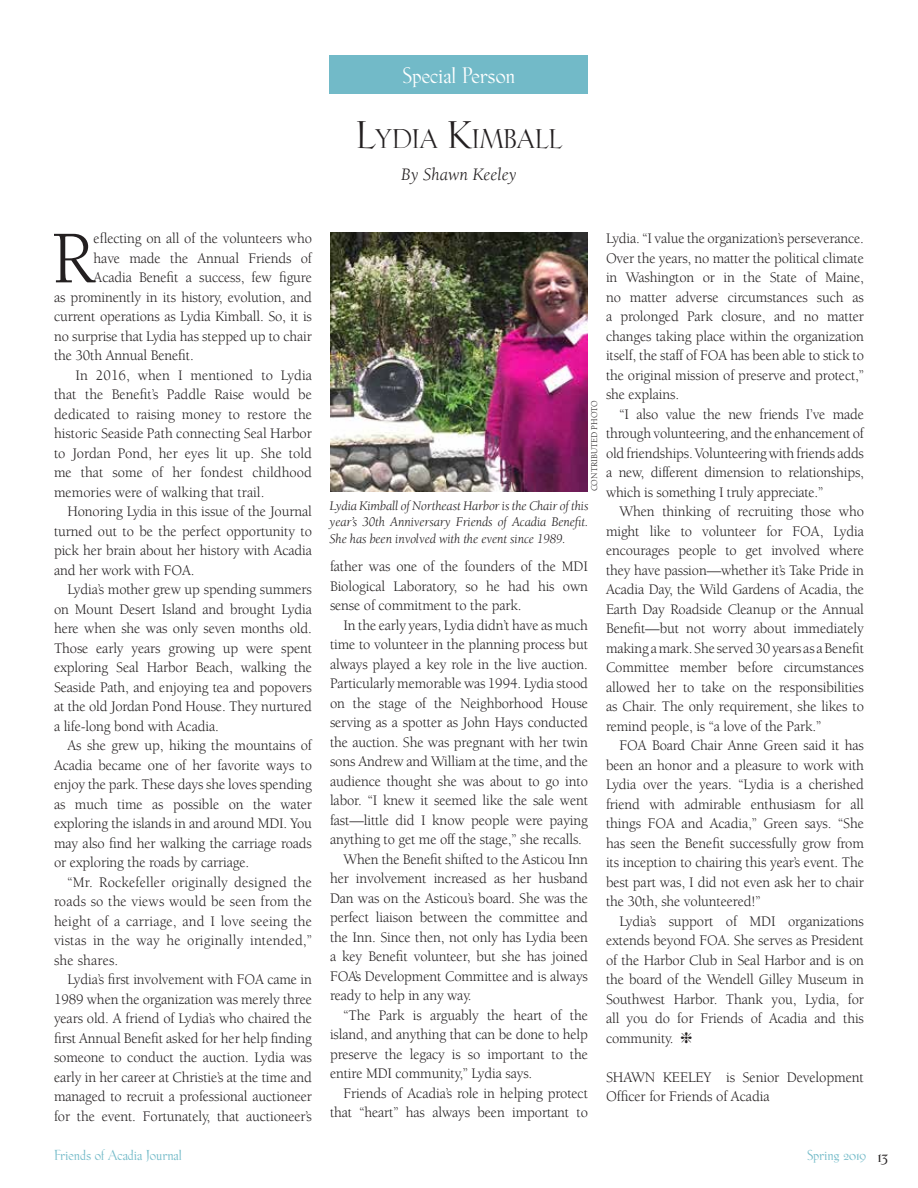
<style>
.page{position:relative;width:918px;height:1188px;background:#fff}
.page>*{position:absolute;margin:0;border:0;box-sizing:border-box;transform-origin:0 0}
.t1{font:76.35px "Berkeley";color:#231f20}
.t2{font:25.2px "Phaistos";color:#231f20}
.t3{font:21px "Phaistos";color:#fff}
.t4{font:italic 18px "Berkeley";color:#231f20}
.t5{font:15px/19.5px "Berkeley";letter-spacing:-.01em;color:#231f20;text-align:justify}
.t6{font:15px "Berkeley";letter-spacing:.01em;color:#231f20}
.t7{font:italic 13.5px/16.5px "Berkeley";letter-spacing:-.01em;color:#231f20;text-align:justify}
.t8{font:13.5px "Phaistos";color:#72bac8}
.t9{font:9px "Berkeley";color:#231f20}
.s1{font-size:36px}
.s2{font-size:16.5px;color:#231f20}
</style>
<div class="page">
<div style="left:330px;top:55px;width:258px;height:39px;background:#72bac8"></div>
<img style="left:330px;top:232px;width:258px;height:259px">
<h3 class="t3" style="left:403px;top:62px;width:114px">Special Person</h3>
<h2 class="t2" style="left:356px;top:123px;width:194px"><span class="s1">L</span>YDIA <span class="s1">K</span>IMBALL</h2>
<p class="t4" style="left:401px;top:165px;width:117px">By Shawn Keeley</p>
<h1 class="t1" style="left:52px;top:218px;width:44px">R</h1>
<p class="t5" style="left:94px;top:229px;width:220px">eflecting on all of the volunteers who</p>
<p class="t5" style="left:94px;top:249px;width:220px">have made the Annual Friends of</p>
<p class="t5" style="left:94px;top:268px;width:220px">Acadia Benefit a success, few figure</p>
<p class="t5" style="left:54px;top:288px;width:260px">as prominently in its history, evolution, and</p>
<p class="t5" style="left:54px;top:307px;width:260px">current operations as Lydia Kimball. So, it is</p>
<p class="t5" style="left:54px;top:327px;width:259px">no surprise that Lydia has stepped up to chair</p>
<p class="t5" style="left:54px;top:346px;width:141px">the 30th Annual Benefit.</p>
<p class="t5" style="left:76px;top:366px;width:238px">In 2016, when I mentioned to Lydia</p>
<p class="t5" style="left:54px;top:385px;width:260px">that the Benefit’s Paddle Raise would be</p>
<p class="t5" style="left:54px;top:405px;width:260px">dedicated to raising money to restore the</p>
<p class="t5" style="left:54px;top:424px;width:260px">historic Seaside Path connecting Seal Harbor</p>
<p class="t5" style="left:54px;top:444px;width:259px">to Jordan Pond, her eyes lit up. She told</p>
<p class="t5" style="left:54px;top:463px;width:259px">me that some of her fondest childhood</p>
<p class="t5" style="left:54px;top:483px;width:212px">memories were of walking that trail.</p>
<p class="t5" style="left:68px;top:502px;width:246px">Honoring Lydia in this issue of the Journal</p>
<p class="t5" style="left:54px;top:522px;width:260px">turned out to be the perfect opportunity to</p>
<p class="t5" style="left:54px;top:541px;width:260px">pick her brain about her history with Acadia</p>
<p class="t5" style="left:54px;top:561px;width:142px">and her work with FOA.</p>
<p class="t5" style="left:68px;top:580px;width:246px">Lydia’s mother grew up spending summers</p>
<p class="t5" style="left:54px;top:600px;width:259px">on Mount Desert Island and brought Lydia</p>
<p class="t5" style="left:54px;top:619px;width:259px">here when she was only seven months old.</p>
<p class="t5" style="left:54px;top:639px;width:260px">Those early years growing up were spent</p>
<p class="t5" style="left:54px;top:658px;width:260px">exploring Seal Harbor Beach, walking the</p>
<p class="t5" style="left:54px;top:678px;width:260px">Seaside Path, and enjoying tea and popovers</p>
<p class="t5" style="left:54px;top:697px;width:260px">at the old Jordan Pond House. They nurtured</p>
<p class="t5" style="left:54px;top:717px;width:166px">a life-long bond with Acadia.</p>
<p class="t5" style="left:68px;top:736px;width:246px">As she grew up, hiking the mountains of</p>
<p class="t5" style="left:54px;top:756px;width:260px">Acadia became one of her favorite ways to</p>
<p class="t5" style="left:54px;top:775px;width:260px">enjoy the park. These days she loves spending</p>
<p class="t5" style="left:54px;top:795px;width:260px">as much time as possible on the water</p>
<p class="t5" style="left:54px;top:814px;width:260px">exploring the islands in and around MDI. You</p>
<p class="t5" style="left:54px;top:834px;width:260px">may also find her walking the carriage roads</p>
<p class="t5" style="left:54px;top:853px;width:197px">or exploring the roads by carriage.</p>
<p class="t6" style="left:68px;top:874px;width:246px">“Mr. Rockefeller originally designed the</p>
<p class="t6" style="left:54px;top:894px;width:259px">roads so the views would be seen from the</p>
<p class="t6" style="left:54px;top:913px;width:260px">height of a carriage, and I love seeing the</p>
<p class="t6" style="left:54px;top:933px;width:260px">vistas in the way he originally intended,”</p>
<p class="t6" style="left:54px;top:952px;width:66px">she shares.</p>
<p class="t5" style="left:68px;top:970px;width:246px">Lydia’s first involvement with FOA came in</p>
<p class="t5" style="left:54px;top:990px;width:259px">1989 when the organization was merely three</p>
<p class="t5" style="left:54px;top:1009px;width:259px">years old. A friend of Lydia’s who chaired the</p>
<p class="t5" style="left:54px;top:1029px;width:260px">first Annual Benefit asked for her help finding</p>
<p class="t5" style="left:54px;top:1048px;width:259px">someone to conduct the auction. Lydia was</p>
<p class="t5" style="left:54px;top:1068px;width:260px">early in her career at Christie’s at the time and</p>
<p class="t5" style="left:54px;top:1087px;width:259px">managed to recruit a professional auctioneer</p>
<p class="t5" style="left:54px;top:1107px;width:260px">for the event. Fortunately, that auctioneer’s</p>
<p class="t9" style="left:590px;top:491px;width:93px;rotate:-90deg">CONTRIBUTED PHOTO</p>
<p class="t7" style="left:330px;top:498px;width:261px">Lydia Kimball of Northeast Harbor is the Chair of this year’s 30th Anniversary Friends of Acadia Benefit.<br>She has been involved with the event since 1989.</p>
<p class="t5" style="left:330px;top:557px;width:260px">father was one of the founders of the MDI Biological Laboratory, so he had his own sense of commitment to the park.</p>
<p class="t5" style="left:344px;top:616px;width:246px">In the early years, Lydia didn’t have as much</p>
<p class="t5" style="left:330px;top:635px;width:260px">time to volunteer in the planning process but</p>
<p class="t5" style="left:330px;top:655px;width:260px">always played a key role in the live auction.</p>
<p class="t5" style="left:330px;top:674px;width:259px">Particularly memorable was 1994. Lydia stood</p>
<p class="t5" style="left:330px;top:694px;width:259px">on the stage of the Neighborhood House</p>
<p class="t5" style="left:330px;top:713px;width:260px">serving as a spotter as John Hays conducted</p>
<p class="t5" style="left:330px;top:733px;width:260px">the auction. She was pregnant with her twin</p>
<p class="t5" style="left:330px;top:752px;width:260px">sons Andrew and William at the time, and the</p>
<p class="t5" style="left:330px;top:772px;width:260px">audience thought she was about to go into</p>
<p class="t5" style="left:330px;top:791px;width:260px">labor. “I knew it seemed like the sale went</p>
<p class="t5" style="left:330px;top:811px;width:259px">fast—little did I know people were paying</p>
<p class="t5" style="left:330px;top:830px;width:254px">anything to get me off the stage,” she recalls.</p>
<p class="t5" style="left:344px;top:850px;width:246px">When the Benefit shifted to the Asticou Inn</p>
<p class="t5" style="left:330px;top:869px;width:259px">her involvement increased as her husband</p>
<p class="t5" style="left:330px;top:889px;width:259px">Dan was on the Asticou’s board. She was the</p>
<p class="t5" style="left:330px;top:908px;width:260px">perfect liaison between the committee and</p>
<p class="t5" style="left:330px;top:928px;width:260px">the Inn. Since then, not only has Lydia been</p>
<p class="t5" style="left:330px;top:947px;width:259px">a key Benefit volunteer, but she has joined</p>
<p class="t5" style="left:330px;top:967px;width:259px">FOA’s Development Committee and is always</p>
<p class="t5" style="left:330px;top:986px;width:143px">ready to help in any way.</p>
<p class="t5" style="left:344px;top:1006px;width:246px">“The Park is arguably the heart of the</p>
<p class="t5" style="left:330px;top:1025px;width:260px">island, and anything that can be done to help</p>
<p class="t5" style="left:330px;top:1045px;width:259px">preserve the legacy is so important to the</p>
<p class="t5" style="left:330px;top:1064px;width:204px">entire MDI community,” Lydia says.</p>
<p class="t5" style="left:344px;top:1084px;width:246px">Friends of Acadia’s role in helping protect</p>
<p class="t5" style="left:330px;top:1103px;width:259px">that “heart” has always been important to</p>
<p class="t5" style="left:606px;top:229px;width:260px">Lydia. “I value the organization’s perseverance.<br>Over the years, no matter the political climate in Washington or in the State of Maine, no matter adverse circumstances such as a prolonged Park closure, and no matter changes taking place within the organization itself, the staff of FOA has been able to stick to the original mission of preserve and protect,” she explains.</p>
<p class="t5" style="left:606px;top:405px;width:260px;text-indent:14px">“I also value the new friends I’ve made through volunteering, and the enhancement of old friendships. Volunteering with friends adds a new, different dimension to relationships, which is something I truly appreciate.”</p>
<p class="t5" style="left:606px;top:502px;width:260px;text-indent:14px">When thinking of recruiting those who might like to volunteer for FOA, Lydia encourages people to get involved where they have passion—whether it’s Take Pride in Acadia Day, the Wild Gardens of Acadia, the Earth Day Roadside Cleanup or the Annual Benefit—but not worry about immediately making a mark. She served 30 years as a Benefit Committee member before circumstances allowed her to take on the responsibilities as Chair. The only requirement, she likes to remind people, is “a love of the Park.”</p>
<p class="t5" style="left:606px;top:736px;width:260px;text-indent:14px">FOA Board Chair Anne Green said it has been an honor and a pleasure to work with Lydia over the years. “Lydia is a cherished friend with admirable enthusiasm for all things FOA and Acadia,” Green says. “She has seen the Benefit successfully grow from its inception to chairing this year’s event. The best part was, I did not even ask her to chair the 30th, she volunteered!”</p>
<p class="t5" style="left:606px;top:912px;width:260px;text-indent:14px">Lydia’s support of MDI organizations extends beyond FOA. She serves as President of the Harbor Club in Seal Harbor and is on the board of the Wendell Gilley Museum in Southwest Harbor. Thank you, Lydia, for all you do for Friends of Acadia and this community.</p>
<p class="t5" style="left:606px;top:1068px;width:259px">SHAWN KEELEY is Senior Development<br>Officer for Friends of Acadia</p>
<p class="t8" style="left:54px;top:1147px;width:130px">Friends of Acadia Journal</p>
<p class="t8" style="left:807px;top:1147px;width:82px">Spring 2019 <span class="s2">13</span></p>
</div>
